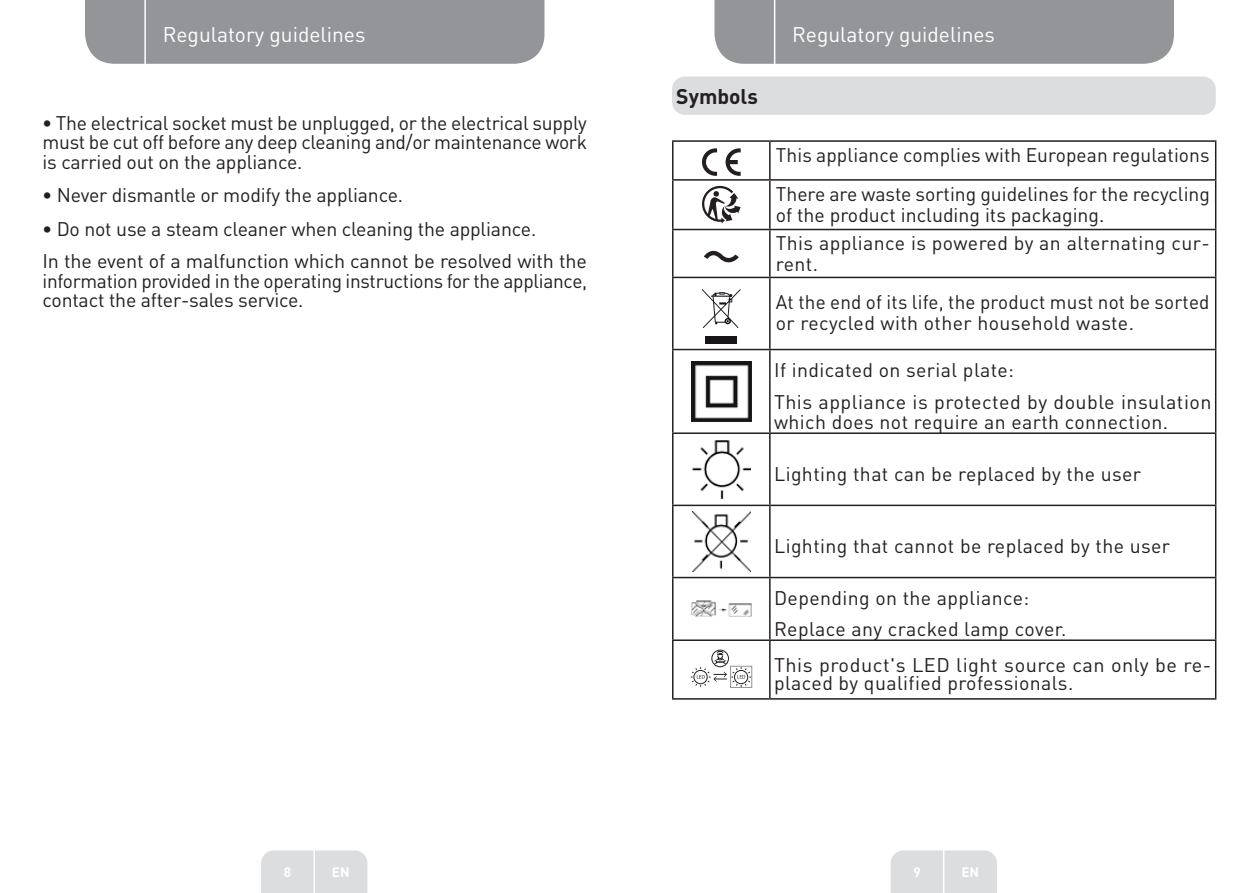
<style>
.page{position:relative;width:1259px;height:893px;background:#fff}
.page>*{position:absolute;margin:0;border:0;box-sizing:border-box;transform-origin:0 0}
.t1{font:21px "DIN Pro";color:#fff}
.Headline-01{font:700 21px "DIN Pro";color:#231f20}
.Large_Text__3_2_mm{font:19.5px/19.5px "DIN Pro";letter-spacing:.01em;color:#231f20}
.Large_Text__3_2_mm-2{font:19.5px "DIN Pro";letter-spacing:-.01em;color:#231f20}
.t2{font:700 13.5px "DIN Pro";color:#fff}
.s1{font-weight:700}
</style>
<div class="page">
<div style="left:85px;top:0;width:459px;height:64px;background:#939598"></div>
<div style="left:714px;top:0;width:460px;height:64px;background:#939598"></div>
<div style="left:261px;top:850px;width:106px;height:43px;background:#dcdddf"></div>
<div style="left:890px;top:850px;width:107px;height:43px;background:#dcdddf"></div>
<hr style="left:313px;top:833px;width:2px;height:60px;background:#fff">
<hr style="left:943px;top:833px;width:1px;height:60px;background:#fff">
<hr style="left:144px;top:0;width:2px;height:66px;background:#fff">
<hr style="left:774px;top:0;width:1px;height:66px;background:#fff">
<div style="left:672px;top:77px;width:543px;height:38px;background:#dcdddf;border-radius:13px"></div>
<hr style="left:672px;top:140px;width:98px;height:2px;background:#231f20">
<hr style="left:672px;top:142px;width:1px;height:37px;background:#231f20">
<hr style="left:770px;top:140px;width:446px;height:2px;background:#231f20">
<hr style="left:769px;top:142px;width:1px;height:37px;background:#231f20">
<hr style="left:1215px;top:142px;width:1px;height:37px;background:#231f20">
<hr style="left:672px;top:179px;width:98px;height:2px;background:#231f20">
<hr style="left:672px;top:181px;width:1px;height:48px;background:#231f20">
<hr style="left:770px;top:179px;width:446px;height:2px;background:#231f20">
<hr style="left:769px;top:181px;width:1px;height:48px;background:#231f20">
<hr style="left:1215px;top:181px;width:1px;height:48px;background:#231f20">
<hr style="left:672px;top:229px;width:98px;height:1px;background:#231f20">
<hr style="left:672px;top:230px;width:1px;height:47px;background:#231f20">
<hr style="left:770px;top:229px;width:446px;height:1px;background:#231f20">
<hr style="left:769px;top:230px;width:1px;height:47px;background:#231f20">
<hr style="left:1215px;top:230px;width:1px;height:47px;background:#231f20">
<hr style="left:672px;top:277px;width:98px;height:1px;background:#231f20">
<hr style="left:672px;top:278px;width:1px;height:71px;background:#231f20">
<hr style="left:770px;top:277px;width:446px;height:1px;background:#231f20">
<hr style="left:769px;top:278px;width:1px;height:71px;background:#231f20">
<hr style="left:1215px;top:278px;width:1px;height:71px;background:#231f20">
<hr style="left:672px;top:349px;width:98px;height:1px;background:#231f20">
<hr style="left:672px;top:350px;width:1px;height:82px;background:#231f20">
<hr style="left:770px;top:349px;width:446px;height:1px;background:#231f20">
<hr style="left:769px;top:350px;width:1px;height:82px;background:#231f20">
<hr style="left:1215px;top:350px;width:1px;height:82px;background:#231f20">
<hr style="left:672px;top:432px;width:98px;height:2px;background:#231f20">
<hr style="left:672px;top:434px;width:1px;height:71px;background:#231f20">
<hr style="left:770px;top:432px;width:446px;height:2px;background:#231f20">
<hr style="left:769px;top:434px;width:1px;height:71px;background:#231f20">
<hr style="left:1215px;top:434px;width:1px;height:71px;background:#231f20">
<hr style="left:672px;top:505px;width:98px;height:1px;background:#231f20">
<hr style="left:672px;top:506px;width:1px;height:71px;background:#231f20">
<hr style="left:770px;top:505px;width:446px;height:1px;background:#231f20">
<hr style="left:769px;top:506px;width:1px;height:71px;background:#231f20">
<hr style="left:1215px;top:506px;width:1px;height:71px;background:#231f20">
<hr style="left:672px;top:577px;width:98px;height:1px;background:#231f20">
<hr style="left:672px;top:578px;width:1px;height:61px;background:#231f20">
<hr style="left:770px;top:577px;width:446px;height:1px;background:#231f20">
<hr style="left:769px;top:578px;width:1px;height:61px;background:#231f20">
<hr style="left:1215px;top:578px;width:1px;height:61px;background:#231f20">
<hr style="left:672px;top:639px;width:98px;height:2px;background:#231f20">
<hr style="left:672px;top:641px;width:1px;height:57px;background:#231f20">
<hr style="left:770px;top:639px;width:446px;height:2px;background:#231f20">
<hr style="left:769px;top:641px;width:1px;height:57px;background:#231f20">
<hr style="left:1215px;top:641px;width:1px;height:57px;background:#231f20">
<hr style="left:672px;top:698px;width:98px;height:2px;background:#231f20">
<hr style="left:770px;top:698px;width:446px;height:2px;background:#231f20">
<svg style="left:702px;top:148px;width:15px;height:28px"></svg>
<svg style="left:725px;top:148px;width:15px;height:28px"></svg>
<svg style="left:702px;top:186px;width:38px;height:38px"></svg>
<svg style="left:703px;top:250px;width:36px;height:13px"></svg>
<svg style="left:702px;top:289px;width:38px;height:39px"></svg>
<div style="left:705px;top:336px;width:32px;height:7px;background:#17141a"></div>
<img style="left:692px;top:362px;width:59px;height:59px">
<img style="left:692px;top:440px;width:59px;height:59px">
<img style="left:692px;top:512px;width:59px;height:60px">
<img style="left:691px;top:601px;width:60px;height:16px">
<div style="left:730px;top:666px;width:22px;height:22px;border:1px solid #939598"></div>
<div style="left:711px;top:650px;width:18px;height:17px;border:1px solid #231f20;border-radius:50%"></div>
<svg style="left:691px;top:651px;width:60px;height:36px"></svg>
<p class="t1" style="left:163px;top:20px;width:204px">Regulatory guidelines</p>
<p class="t1" style="left:792px;top:20px;width:204px">Regulatory guidelines</p>
<p class="Large_Text__3_2_mm" style="left:43px;top:112px;width:546px;text-align:justify"><span class="s1">•</span> The electrical socket must be unplugged, or the electrical supply must be cut off before any deep cleaning and/or maintenance work is carried out on the appliance.</p>
<p class="Large_Text__3_2_mm-2" style="left:43px;top:182px;width:362px"><span class="s1">•</span> Never dismantle or modify the appliance.</p>
<p class="Large_Text__3_2_mm-2" style="left:43px;top:216px;width:495px"><span class="s1">•</span> Do not use a steam cleaner when cleaning the appliance.</p>
<p class="Large_Text__3_2_mm" style="left:43px;top:251px;width:546px;text-align:justify">In the event of a malfunction which cannot be resolved with the information provided in the operating instructions for the appliance, contact the after-sales service.</p>
<p class="Headline-01" style="left:676px;top:82px;width:83px">Symbols</p>
<p class="Large_Text__3_2_mm" style="left:776px;top:144px;width:435px">This appliance complies with European regulations</p>
<p class="Large_Text__3_2_mm" style="left:776px;top:182px;width:435px;line-height:21px">There are waste sorting guidelines for the recycling of the product including its packaging.</p>
<p class="Large_Text__3_2_mm" style="left:776px;top:232px;width:435px;line-height:21px">This appliance is powered by an alternating cur&shy;rent.</p>
<p class="Large_Text__3_2_mm" style="left:776px;top:291px;width:435px;line-height:21px">At the end of its life, the product must not be sorted or recycled with other household waste.</p>
<p class="Large_Text__3_2_mm" style="left:774px;top:360px;width:241px">If indicated on serial plate:</p>
<p class="Large_Text__3_2_mm" style="left:774px;top:392px;width:439px">This appliance is protected by double insulation which does not require an earth connection.</p>
<p class="Large_Text__3_2_mm" style="left:774px;top:463px;width:368px">Lighting that can be replaced by the user</p>
<p class="Large_Text__3_2_mm" style="left:774px;top:536px;width:397px">Lighting that cannot be replaced by the user</p>
<p class="Large_Text__3_2_mm" style="left:774px;top:588px;width:257px">Depending on the appliance:</p>
<p class="Large_Text__3_2_mm" style="left:774px;top:618px;width:294px">Replace any cracked lamp cover.</p>
<p class="Large_Text__3_2_mm" style="left:774px;top:655px;width:439px;line-height:18px">This product's LED light source can only be re&shy;placed by qualified professionals.</p>
<p class="t2" style="left:284px;top:863px;width:9px">8</p>
<p class="t2" style="left:332px;top:863px;width:19px">EN</p>
<p class="t2" style="left:913px;top:863px;width:9px">9</p>
<p class="t2" style="left:961px;top:863px;width:19px">EN</p>
</div>
